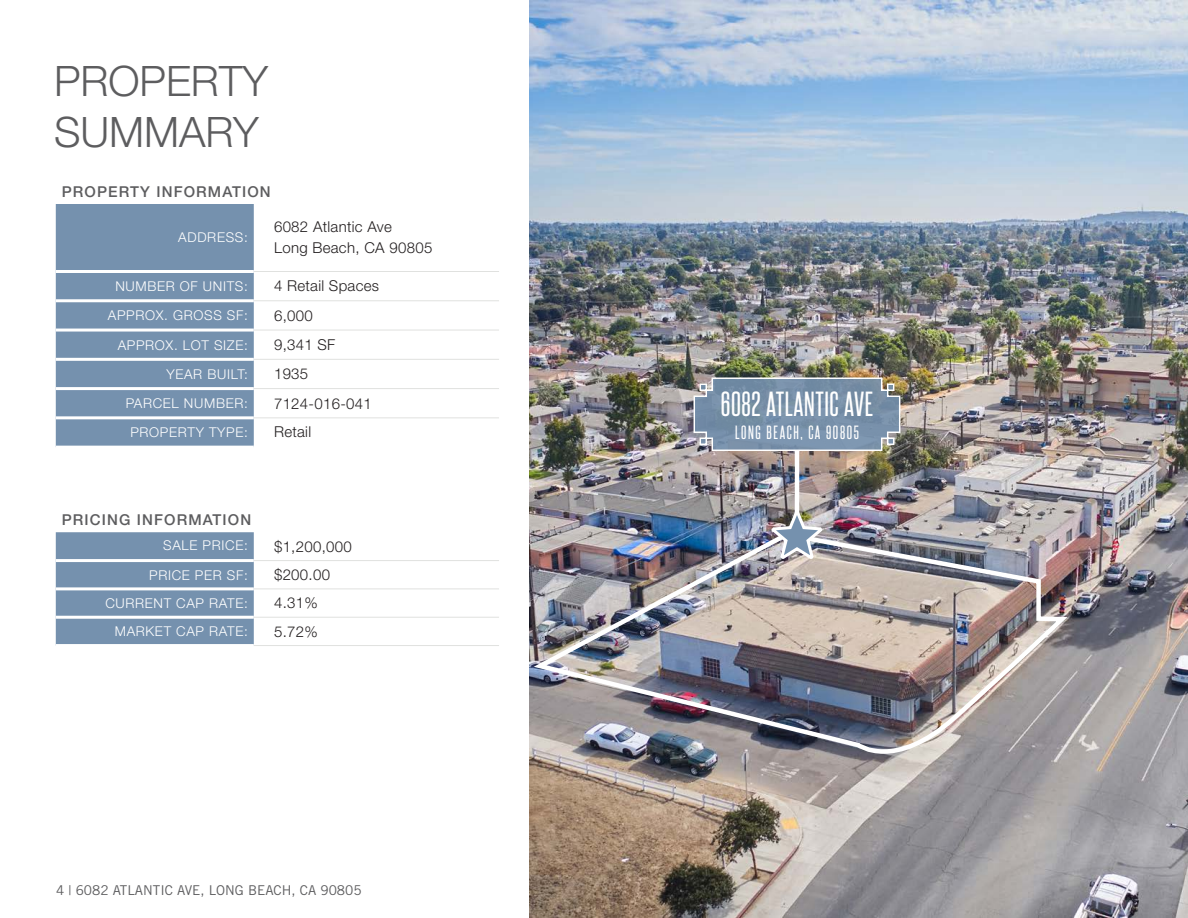
<style>
.page{position:relative;width:1188px;height:918px;background:#fff}
.page>*{position:absolute;margin:0;border:0;box-sizing:border-box;transform-origin:0 0}
.t1{font:300 42px "Helvetica Neue LT Std";color:#5d5d5f}
.t2{font:30px "Steelfish Rg";letter-spacing:.02em;color:#fff}
.t3{font:16.5px "Steelfish Rg";letter-spacing:.1em;color:#fff}
.t4{font:300 15px "Helvetica Neue LT Std";letter-spacing:.02em;color:#231f20}
.t5{font:500 15px "Helvetica Neue LT Std";letter-spacing:.075em;color:#5d5d5f}
.t6{font:300 13.5px "Helvetica Neue LT Std";letter-spacing:.05em;color:#fff}
.t7{font:13.5px "Trade Gothic LT Std";color:#5d5d5f}
</style>
<div class="page">
<div style="left:56px;top:204px;width:198px;height:242px;background:#7591ae"></div>
<div style="left:56px;top:532px;width:198px;height:112px;background:#7591ae"></div>
<hr style="left:254px;top:271px;width:245px;height:1px;background:#e0e1df">
<hr style="left:254px;top:300px;width:245px;height:1px;background:#e0e1df">
<hr style="left:254px;top:330px;width:245px;height:1px;background:#e0e1df">
<hr style="left:254px;top:359px;width:245px;height:1px;background:#e0e1df">
<hr style="left:254px;top:388px;width:245px;height:1px;background:#e0e1df">
<hr style="left:254px;top:417px;width:245px;height:1px;background:#e0e1df">
<hr style="left:254px;top:560px;width:245px;height:1px;background:#e0e1df">
<hr style="left:254px;top:589px;width:245px;height:1px;background:#e0e1df">
<hr style="left:254px;top:617px;width:245px;height:1px;background:#e0e1df">
<hr style="left:254px;top:645px;width:245px;height:1px;background:#e0e1df">
<hr style="left:56px;top:270px;width:198px;height:3px;background:#fff">
<hr style="left:56px;top:299px;width:198px;height:3px;background:#fff">
<hr style="left:56px;top:329px;width:198px;height:3px;background:#fff">
<hr style="left:56px;top:358px;width:198px;height:3px;background:#fff">
<hr style="left:56px;top:387px;width:198px;height:3px;background:#fff">
<hr style="left:56px;top:416px;width:198px;height:3px;background:#fff">
<hr style="left:56px;top:559px;width:198px;height:3px;background:#fff">
<hr style="left:56px;top:587px;width:198px;height:3px;background:#fff">
<hr style="left:56px;top:616px;width:198px;height:3px;background:#fff">
<img style="left:529px;top:0;width:659px;height:918px">
<img style="left:534px;top:530px;width:532px;height:241px">
<hr style="left:795px;top:450px;width:4px;height:69px;background:#fff">
<img style="left:771px;top:509px;width:52px;height:72px">
<svg style="left:693px;top:377px;width:208px;height:75px;background:#8195a9"></svg>
<p class="t1" style="left:54px;top:55px;width:216px">PROPERTY</p>
<p class="t1" style="left:54px;top:106px;width:206px">SUMMARY</p>
<p class="t5" style="left:62px;top:183px;width:210px">PROPERTY INFORMATION</p>
<p class="t6" style="left:178px;top:229px;width:71px">ADDRESS:</p>
<p class="t4" style="left:274px;top:218px;width:119px">6082 Atlantic Ave</p>
<p class="t4" style="left:274px;top:239px;width:160px">Long Beach, CA 90805</p>
<p class="t6" style="left:115px;top:278px;width:134px">NUMBER OF UNITS:</p>
<p class="t4" style="left:274px;top:277px;width:107px">4 Retail Spaces</p>
<p class="t6" style="left:108px;top:307px;width:141px">APPROX. GROSS SF:</p>
<p class="t4" style="left:274px;top:306px;width:40px">6,000</p>
<p class="t6" style="left:118px;top:336px;width:132px">APPROX. LOT SIZE:</p>
<p class="t4" style="left:274px;top:336px;width:63px">9,341 SF</p>
<p class="t6" style="left:167px;top:366px;width:83px">YEAR BUILT:</p>
<p class="t4" style="left:274px;top:365px;width:36px">1935</p>
<p class="t6" style="left:126px;top:395px;width:124px">PARCEL NUMBER:</p>
<p class="t4" style="left:274px;top:394px;width:99px">7124-016-041</p>
<p class="t6" style="left:130px;top:424px;width:119px">PROPERTY TYPE:</p>
<p class="t4" style="left:274px;top:423px;width:39px">Retail</p>
<p class="t5" style="left:62px;top:511px;width:191px">PRICING INFORMATION</p>
<p class="t6" style="left:163px;top:537px;width:86px">SALE PRICE:</p>
<p class="t4" style="left:274px;top:537px;width:79px">$1,200,000</p>
<p class="t6" style="left:149px;top:567px;width:100px">PRICE PER SF:</p>
<p class="t4" style="left:274px;top:566px;width:58px">$200.00</p>
<p class="t6" style="left:105px;top:595px;width:144px">CURRENT CAP RATE:</p>
<p class="t4" style="left:274px;top:594px;width:45px">4.31%</p>
<p class="t6" style="left:115px;top:623px;width:135px">MARKET CAP RATE:</p>
<p class="t4" style="left:274px;top:622px;width:45px">5.72%</p>
<p class="t7" style="left:56px;top:882px;width:307px">4 | 6082 ATLANTIC AVE, LONG BEACH, CA 90805</p>
<p class="t2" style="left:721px;top:386px;width:154px">6082 ATLANTIC AVE</p>
<p class="t3" style="left:735px;top:422px;width:126px">LONG BEACH, CA 90805</p>
</div>
